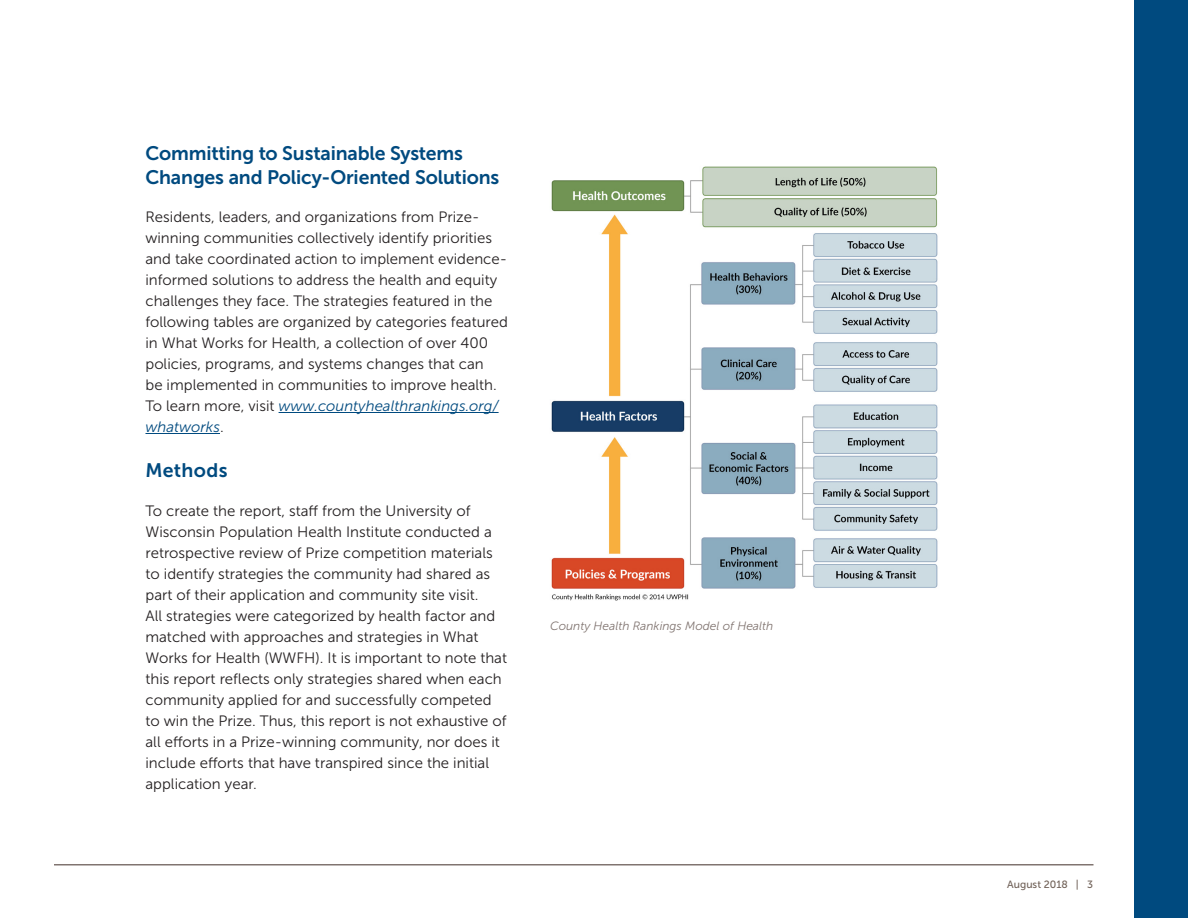
<style>
.page{position:relative;width:1188px;height:918px;background:#fff}
.page>*{position:absolute;margin:0;border:0;box-sizing:border-box;transform-origin:0 0}
.headline_2{font:19.5px/24px "Museo Sans 700";letter-spacing:-.01em;color:#004a7f}
.headline_2-2{font:19.5px "Museo Sans 700";letter-spacing:.015em;color:#004a7f}
.body_text{font:15px/21px "Museo Sans 300";color:#231f20}
.credits{font:italic 12px "Museo Sans 300";color:#807470}
.t1{font:10.5px "Museo Sans 500";color:#716259}
.s1{font-style:italic;color:#004a7f}
</style>
<div class="page">
<hr style="left:54px;top:864px;width:1039px;height:2px;background:#807470">
<hr style="left:279px;top:412px;width:220px;height:1px;background:#004a7f">
<hr style="left:146px;top:433px;width:74px;height:1px;background:#004a7f">
<div style="left:1134px;top:0;width:54px;height:918px;background:#004a7f"></div>
<img style="left:551px;top:166px;width:387px;height:435px">
<p class="headline_2" style="left:146px;top:141px;width:355px">Committing to Sustainable Systems<br>Changes and Policy-Oriented Solutions</p>
<p class="body_text" style="left:146px;top:206px;width:364px">Residents, leaders, and organizations from Prize&shy;winning communities collectively identify priorities and take coordinated action to implement evidence&shy;informed solutions to address the health and equity challenges they face. The strategies featured in the following tables are organized by categories featured in What Works for Health, a collection of over 400 policies, programs, and systems changes that can<br>be implemented in communities to improve health.<br>To learn more, visit <span class="s1">www.countyhealthrankings.org/ whatworks</span>.</p>
<p class="headline_2-2" style="left:146px;top:459px;width:84px">Methods</p>
<p class="body_text" style="left:146px;top:500px;width:363px">To create the report, staff from the University of Wisconsin Population Health Institute conducted a retrospective review of Prize competition materials to identify strategies the community had shared as part of their application and community site visit.<br>All strategies were categorized by health factor and matched with approaches and strategies in What Works for Health (WWFH). It is important to note that this report reflects only strategies shared when each community applied for and successfully competed to win the Prize. Thus, this report is not exhaustive of all efforts in a Prize-winning community, nor does it include efforts that have transpired since the initial application year.</p>
<p class="credits" style="left:550px;top:619px;width:225px">County Health Rankings Model of Health</p>
<p class="t1" style="left:1007px;top:879px;width:87px">August 2018 | 3</p>
</div>
